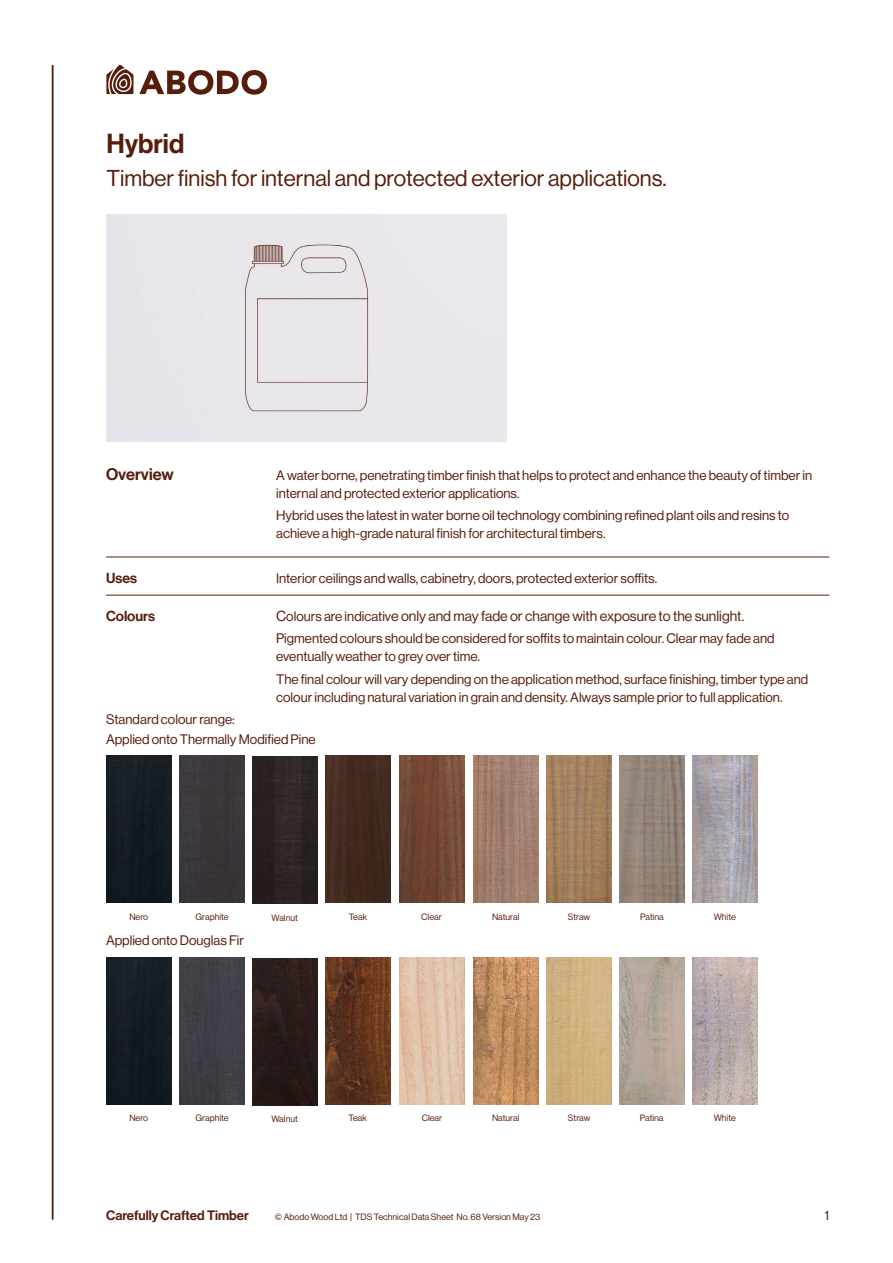
<style>
.page{position:relative;width:893px;height:1263px;background:#fff}
.page>*{position:absolute;margin:0;border:0;box-sizing:border-box;transform-origin:0 0}
.t1{font:27px "N Haas Grotesk DS Pro 65 Md";color:#571d0c}
.t2{font:22.5px "N Haas Grotesk DS Pro 55 Rg";color:#571d0c}
.t3{font:16.5px "N Haas Grotesk DS Pro 65 Md";color:#571d0c}
.t4{font:14.25px "N Haas Grotesk DS Pro 55 Rg";color:#571d0c}
.t5{font:14.25px "N Haas Grotesk DS Pro 65 Md";color:#571d0c}
.t6{font:13.5px/18px "N Haas Grotesk DS Pro 55 Rg";color:#571d0c}
.t7{font:13.35px "N Haas Grotesk DS Pro 65 Md";color:#571d0c}
.t8{font:9px "N Haas Grotesk DS Pro 55 Rg";color:#571d0c}
.s1{font-size:13.5px}
</style>
<div class="page">
<hr style="left:52px;top:65px;width:2px;height:1155px;background:#571d0c">
<svg style="left:139px;top:70px;width:128px;height:25px"></svg>
<svg style="left:106px;top:65px;width:27px;height:29px"></svg>
<img style="left:399px;top:755px;width:65px;height:147px">
<img style="left:399px;top:958px;width:65px;height:146px">
<hr style="left:106px;top:557px;width:723px;height:1px;background:#571d0c">
<hr style="left:106px;top:595px;width:723px;height:1px;background:#571d0c">
<div style="left:106px;top:755px;width:65px;height:147px;background:#141c21"></div>
<div style="left:106px;top:958px;width:65px;height:146px;background:#141c21"></div>
<img style="left:253px;top:756px;width:64px;height:147px">
<img style="left:253px;top:959px;width:64px;height:146px">
<div style="left:179px;top:755px;width:65px;height:147px;background:#3b363a"></div>
<div style="left:179px;top:958px;width:65px;height:146px;background:#403f46"></div>
<img style="left:326px;top:755px;width:65px;height:147px">
<img style="left:326px;top:958px;width:65px;height:146px">
<img style="left:473px;top:755px;width:65px;height:147px">
<img style="left:473px;top:958px;width:65px;height:146px">
<img style="left:619px;top:755px;width:65px;height:147px">
<img style="left:619px;top:958px;width:65px;height:146px">
<img style="left:546px;top:755px;width:65px;height:147px">
<img style="left:546px;top:958px;width:65px;height:146px">
<img style="left:693px;top:755px;width:64px;height:147px">
<img style="left:693px;top:958px;width:64px;height:146px">
<div style="left:106px;top:214px;width:400px;height:228px;background:#e9e7ec"></div>
<h1 class="t1" style="left:106px;top:128px;width:79px">Hybrid</h1>
<h2 class="t2" style="left:106px;top:165px;width:562px">Timber finish for internal and protected exterior applications.</h2>
<p class="t3" style="left:106px;top:465px;width:69px">Overview</p>
<p class="t6" style="left:276px;top:466px;width:537px">A water borne, penetrating timber finish that helps to protect and enhance the beauty of timber in internal and protected exterior applications.</p>
<p class="t6" style="left:276px;top:507px;width:515px">Hybrid uses the latest in water borne oil technology combining refined plant oils and resins to achieve a high-grade natural finish for architectural timbers.</p>
<p class="t5" style="left:106px;top:570px;width:33px">Uses</p>
<p class="t6" style="left:276px;top:569px;width:383px">Interior ceilings and walls, cabinetry, doors, protected exterior soffits.</p>
<p class="t5" style="left:106px;top:608px;width:51px">Colours</p>
<p class="t4" style="left:276px;top:608px;width:470px">C<span class="s1">olours are indicativ</span>e only and may fade or change with exposure to the sunlight.</p>
<p class="t6" style="left:276px;top:630px;width:500px">Pigmented colours should be considered for soffits to maintain colour. Clear may fade and eventually weather to grey over time.</p>
<p class="t6" style="left:276px;top:670px;width:534px">The final colour will vary depending on the application method, surface finishing, timber type and colour including natural variation in grain and density. Always sample prior to full application.</p>
<p class="t6" style="left:106px;top:709px;width:211px;line-height:20.1px">Standard colour range:<br>Applied onto Thermally Modified Pine</p>
<p class="t8" style="left:129px;top:912px;width:20px">Nero</p>
<p class="t8" style="left:196px;top:912px;width:35px">Graphite</p>
<p class="t6" style="left:106px;top:931px;width:139px">Applied onto Douglas Fir</p>
<p class="t8" style="left:272px;top:913px;width:28px">Walnut</p>
<p class="t8" style="left:349px;top:912px;width:20px">Teak</p>
<p class="t8" style="left:421px;top:912px;width:22px">Clear</p>
<p class="t8" style="left:492px;top:912px;width:29px">Natural</p>
<p class="t8" style="left:568px;top:912px;width:24px">Straw</p>
<p class="t8" style="left:640px;top:912px;width:25px">Patina</p>
<p class="t8" style="left:714px;top:912px;width:24px">White</p>
<p class="t8" style="left:129px;top:1113px;width:20px">Nero</p>
<p class="t8" style="left:196px;top:1113px;width:35px">Graphite</p>
<p class="t8" style="left:272px;top:1113px;width:28px">Walnut</p>
<p class="t8" style="left:348px;top:1113px;width:20px">Teak</p>
<p class="t8" style="left:422px;top:1113px;width:22px">Clear</p>
<p class="t8" style="left:492px;top:1112px;width:29px">Natural</p>
<p class="t8" style="left:568px;top:1113px;width:24px">Straw</p>
<p class="t8" style="left:640px;top:1113px;width:25px">Patina</p>
<p class="t8" style="left:714px;top:1113px;width:24px">White</p>
<p class="t7" style="left:106px;top:1208px;width:144px">Carefully Crafted Timber</p>
<p class="t8" style="left:275px;top:1212px;width:267px">© Abodo Wood Ltd | TDS Technical Data Sheet No. 68 Version May 23</p>
<p class="t6" style="left:824px;top:1207px;width:6px">1</p>
</div>
